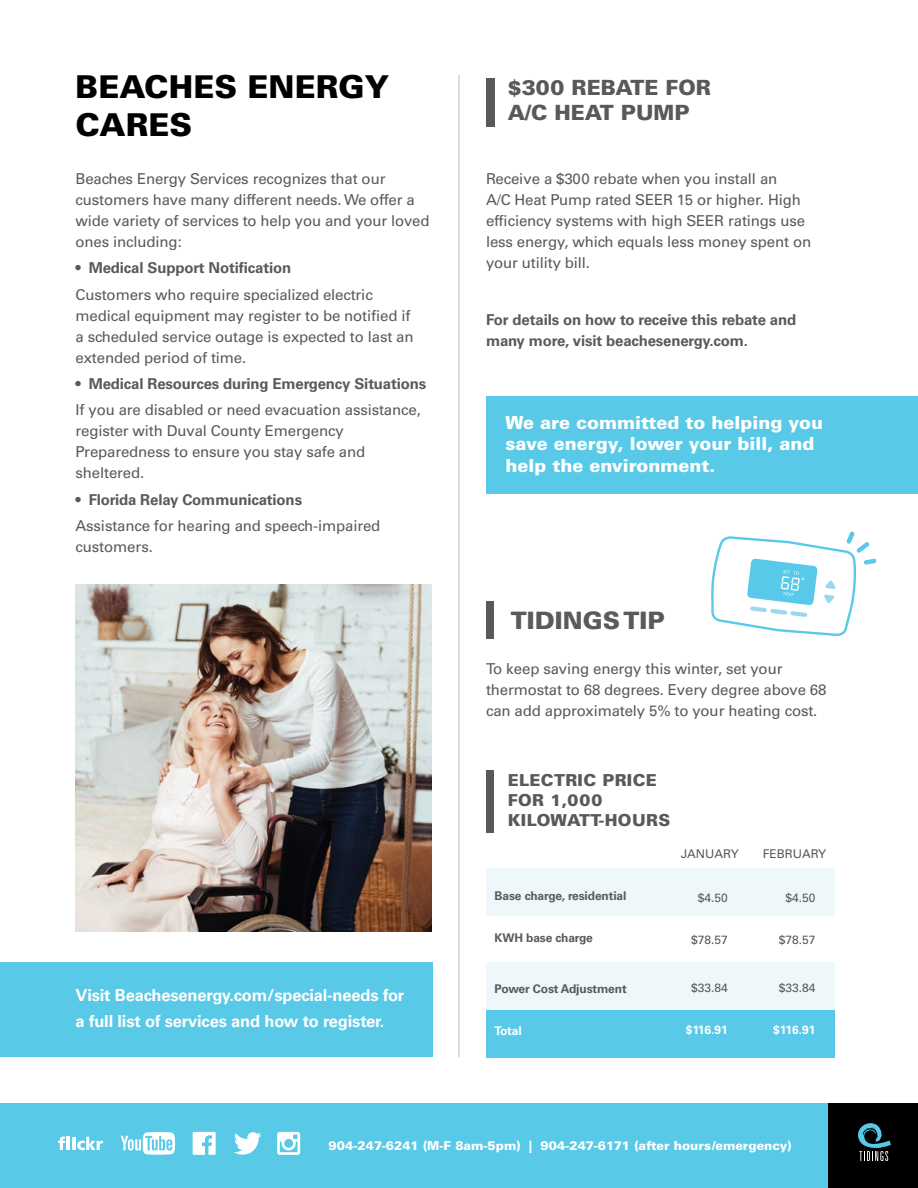
<style>
.page{position:relative;width:918px;height:1188px;background:#fff}
.page>*{position:absolute;margin:0;border:0;box-sizing:border-box;transform-origin:0 0}
.t1{font:900 31.5px/37.8px "Univers LT Std";color:#000}
.t2{font:900 24px "Univers LT Std";color:#585a5b}
.t3{font:900 21px "Univers LT Std";color:#58595b}
.t4{font:900 18px/21.6px "Univers LT Std";color:#fff}
.t5{font:700 16.5px "Univers LT Std";letter-spacing:-.01em;color:#fff}
.t6{font:900 16.5px/19.8px "Univers LT Std";letter-spacing:.02em;color:#58595b}
.t7{font:15px/21px "Univers LT Std";letter-spacing:-.01em;color:#585a5b}
.t8{font:700 15px/21px "Univers LT Std";letter-spacing:-.01em;color:#585a5b}
.t9{font:15px/21px "Univers LT Std";letter-spacing:-.01em;color:#58595b}
.t10{font:900 12.3px "Univers LT Std";color:#fff}
.t11{font:700 12px "Univers LT Std";letter-spacing:-.01em;color:#58595b}
.t12{font:12px "Univers LT Std";color:#58595b}
.t13{font:700 12px "Univers LT Std";letter-spacing:-.01em;color:#fff}
.s1{font-weight:400}
</style>
<div class="page">
<div style="left:0;top:1104px;width:918px;height:84px;background:#58c9e7"></div>
<div style="left:828px;top:1104px;width:90px;height:84px;background:#000"></div>
<div style="left:0;top:963px;width:432px;height:94px;background:#58c9e7"></div>
<div style="left:486px;top:397px;width:432px;height:97px;background:#58c9e7"></div>
<svg style="left:193px;top:1132px;width:23px;height:23px"></svg>
<svg style="left:277px;top:1132px;width:23px;height:23px"></svg>
<svg style="left:234px;top:1132px;width:27px;height:23px"></svg>
<svg style="left:121px;top:1132px;width:54px;height:23px"></svg>
<svg style="left:58px;top:1137px;width:45px;height:13px"></svg>
<svg style="left:858px;top:1123px;width:33px;height:38px"></svg>
<hr style="left:458px;top:75px;width:2px;height:982px;background:#d1d3d4">
<div style="left:486px;top:78px;width:8px;height:48px;background:#58595b"></div>
<img style="left:76px;top:584px;width:356px;height:348px">
<div style="left:486px;top:601px;width:8px;height:38px;background:#58595b"></div>
<div style="left:486px;top:770px;width:8px;height:63px;background:#58595b"></div>
<div style="left:486px;top:868px;width:348px;height:48px;background:#eef8fb"></div>
<div style="left:486px;top:962px;width:348px;height:48px;background:#eef8fb"></div>
<div style="left:486px;top:1010px;width:348px;height:48px;background:#58c9e8"></div>
<svg style="left:711px;top:532px;width:165px;height:104px"></svg>
<p class="t1" style="left:76px;top:67px;width:315px">BEACHES ENERGY<br>CARES</p>
<p class="t7" style="left:76px;top:168px;width:356px">Beaches Energy Services recognizes that our customers have many different needs. We offer a wide variety of services to help you and your loved ones including:</p>
<p class="t8" style="left:76px;top:258px;width:217px"><span class="s1">•</span> Medical Support Notification</p>
<p class="t7" style="left:76px;top:284px;width:339px">Customers who require specialized electric medical equipment may register to be notified if a scheduled service outage is expected to last an extended period of time.</p>
<p class="t8" style="left:76px;top:373px;width:352px"><span class="s1">•</span> Medical Resources during Emergency Situations</p>
<p class="t7" style="left:76px;top:400px;width:347px">If you are disabled or need evacuation assistance, register with Duval County Emergency Preparedness to ensure you stay safe and sheltered.</p>
<p class="t8" style="left:76px;top:489px;width:228px"><span class="s1">•</span> Florida Relay Communications</p>
<p class="t7" style="left:76px;top:516px;width:306px">Assistance for hearing and speech-impaired customers.</p>
<p class="t5" style="left:76px;top:986px;width:330px">Visit Beachesenergy.com/special-needs for</p>
<p class="t5" style="left:76px;top:1012px;width:310px">a full list of services and how to register.</p>
<p class="t3" style="left:508px;top:74px;width:205px">$300 REBATE FOR</p>
<p class="t3" style="left:508px;top:100px;width:183px">A/C HEAT PUMP</p>
<p class="t7" style="left:486px;top:168px;width:327px">Receive a $300 rebate when you install an<br>A/C Heat Pump rated SEER 15 or higher. High efficiency systems with high SEER ratings use less energy, which equals less money spent on your utility bill.</p>
<p class="t8" style="left:486px;top:309px;width:312px">For details on how to receive this rebate and many more, visit beachesenergy.com.</p>
<p class="t4" style="left:505px;top:411px;width:319px">We are committed to helping you save energy, lower your bill, and help the environment.</p>
<p class="t2" style="left:511px;top:606px;width:155px">TIDINGS TIP</p>
<p class="t9" style="left:486px;top:658px;width:342px">To keep saving energy this winter, set your thermostat to 68 degrees. Every degree above 68 can add approximately 5% to your heating cost.</p>
<p class="t6" style="left:508px;top:770px;width:164px">ELECTRIC PRICE<br>FOR 1,000<br>KILOWATT-HOURS</p>
<p class="t11" style="left:495px;top:888px;width:133px">Base charge, residential</p>
<p class="t11" style="left:495px;top:930px;width:100px">KWH base charge</p>
<p class="t11" style="left:495px;top:981px;width:134px">Power Cost Adjustment</p>
<p class="t13" style="left:495px;top:1023px;width:29px">Total</p>
<p class="t12" style="left:681px;top:846px;width:59px">JANUARY</p>
<p class="t12" style="left:763px;top:846px;width:65px">FEBRUARY</p>
<p class="t12" style="left:785px;top:891px;width:32px">$4.50</p>
<p class="t12" style="left:779px;top:933px;width:38px">$78.57</p>
<p class="t12" style="left:779px;top:981px;width:38px">$33.84</p>
<p class="t13" style="left:773px;top:1023px;width:44px">$116.91</p>
<p class="t12" style="left:698px;top:891px;width:32px">$4.50</p>
<p class="t12" style="left:691px;top:933px;width:38px">$78.57</p>
<p class="t12" style="left:691px;top:981px;width:38px">$33.84</p>
<p class="t13" style="left:686px;top:1023px;width:44px">$116.91</p>
<p class="t10" style="left:329px;top:1138px;width:464px">904-247-6241 (M-F 8am-5pm) | 904-247-6171 (after hours/emergency)</p>
</div>
